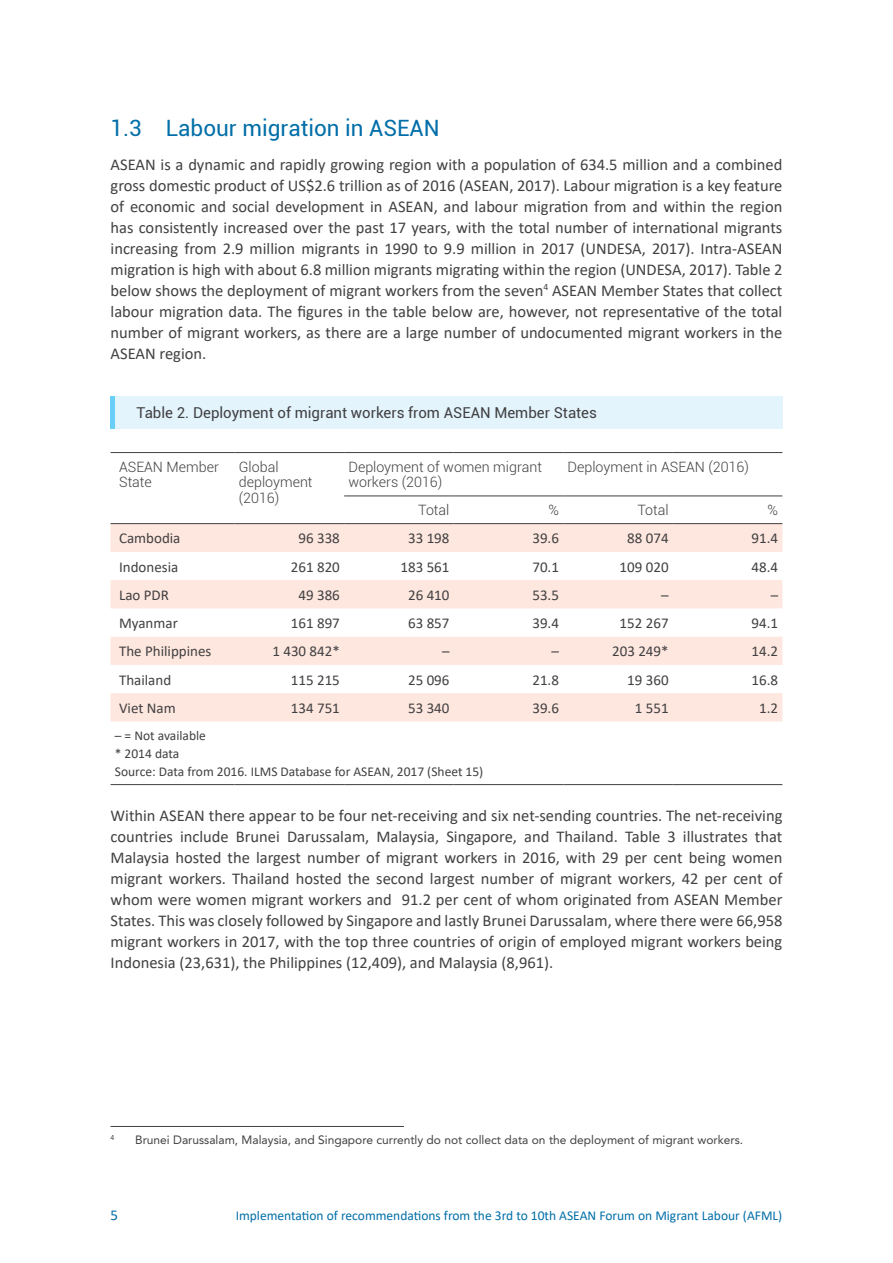
<style>
.page{position:relative;width:893px;height:1263px;background:#fff}
.page>*{position:absolute;margin:0;border:0;box-sizing:border-box;transform-origin:0 0}
._1_1{font:22.5px "Roboto";color:#006ea8}
.TEXT_10{font:16.5px/21px "Calibri";color:#414042;text-align:justify}
.TABLE_TEXT_10{font:15px "Calibri";color:#414042}
.TOC_TABLE{font:15px "Roboto";color:#414042}
.t1{font:15px "Calibri";color:#006ea8}
.TABLE_TOP{font:300 14.25px/15.8px "Roboto";color:#414042}
.t2{font:13.5px "Calibri";color:#006ea8}
.source{font:13.5px "Calibri";color:#414042}
.footnote{font:12px "Avenir LT Std";color:#414042}
.footnote-2{font:7.05px "Avenir LT Std";color:#414042}
</style>
<div class="page">
<div style="left:111px;top:397px;width:671px;height:32px;background:#e3f4fd"></div>
<hr style="left:111px;top:397px;width:4px;height:32px;background:#6acff6">
<svg style="left:111px;top:524px;width:671px;height:197px;fill:#fee7de"></svg>
<hr style="left:111px;top:784px;width:124px;height:1px;background:#414042">
<hr style="left:235px;top:784px;width:109px;height:1px;background:#414042">
<hr style="left:344px;top:784px;width:110px;height:1px;background:#414042">
<hr style="left:454px;top:784px;width:109px;height:1px;background:#414042">
<hr style="left:563px;top:784px;width:110px;height:1px;background:#414042">
<hr style="left:673px;top:784px;width:109px;height:1px;background:#414042">
<hr style="left:111px;top:452px;width:124px;height:1px;background:#414042">
<hr style="left:235px;top:452px;width:109px;height:1px;background:#414042">
<hr style="left:111px;top:523px;width:124px;height:1px;background:#414042">
<hr style="left:235px;top:523px;width:109px;height:1px;background:#414042">
<hr style="left:344px;top:452px;width:110px;height:1px;background:#414042">
<hr style="left:454px;top:452px;width:109px;height:1px;background:#414042">
<hr style="left:563px;top:452px;width:110px;height:1px;background:#414042">
<hr style="left:673px;top:452px;width:109px;height:1px;background:#414042">
<hr style="left:344px;top:495px;width:110px;height:1px;background:#414042">
<hr style="left:454px;top:495px;width:109px;height:1px;background:#414042">
<hr style="left:563px;top:495px;width:110px;height:1px;background:#414042">
<hr style="left:673px;top:495px;width:109px;height:1px;background:#414042">
<hr style="left:344px;top:523px;width:110px;height:1px;background:#414042">
<hr style="left:454px;top:523px;width:109px;height:1px;background:#414042">
<hr style="left:563px;top:523px;width:110px;height:1px;background:#414042">
<hr style="left:673px;top:523px;width:109px;height:1px;background:#414042">
<hr style="left:111px;top:1126px;width:293px;height:1px;background:#414042">
<p class="_1_1" style="left:111px;top:112px;width:331px">1.3 Labour migration in ASEAN</p>
<p class="TEXT_10" style="left:111px;top:153px;width:673px">ASEAN is a dynamic and rapidly growing region with a population of 634.5 million and a combined gross domestic product of US$2.6 trillion as of 2016 (ASEAN, 2017). Labour migration is a key feature of economic and social development in ASEAN, and labour migration from and within the region has consistently increased over the past 17 years, with the total number of international migrants increasing from 2.9 million migrants in 1990 to 9.9 million in 2017 (UNDESA, 2017). Intra-ASEAN migration is high with about 6.8 million migrants migrating within the region (UNDESA, 2017). Table 2 below shows the deployment of migrant workers from the seven<sup>4</sup> ASEAN Member States that collect labour migration data. The figures in the table below are, however, not representative of the total number of migrant workers, as there are a large number of undocumented migrant workers in the ASEAN region.</p>
<p class="TOC_TABLE" style="left:137px;top:402px;width:462px">Table 2. Deployment of migrant workers from ASEAN Member States</p>
<p class="TABLE_TOP" style="left:119px;top:458px;width:101px">ASEAN Member<br>State</p>
<p class="TABLE_TOP" style="left:239px;top:458px;width:75px">Global deployment (2016)</p>
<p class="TABLE_TOP" style="left:348px;top:458px;width:195px">Deployment of women migrant workers (2016)</p>
<p class="TABLE_TOP" style="left:567px;top:458px;width:183px">Deployment in ASEAN (2016)</p>
<p class="TABLE_TOP" style="left:418px;top:502px;width:33px">Total</p>
<p class="TABLE_TOP" style="left:548px;top:502px;width:12px">%</p>
<p class="TABLE_TOP" style="left:637px;top:502px;width:33px">Total</p>
<p class="TABLE_TOP" style="left:768px;top:502px;width:12px">%</p>
<p class="TABLE_TEXT_10" style="left:119px;top:528px;width:63px">Cambodia</p>
<p class="TABLE_TEXT_10" style="left:298px;top:528px;width:43px">96 338</p>
<p class="TABLE_TEXT_10" style="left:408px;top:528px;width:43px">33 198</p>
<p class="TABLE_TEXT_10" style="left:532px;top:528px;width:28px">39.6</p>
<p class="TABLE_TEXT_10" style="left:627px;top:528px;width:43px">88 074</p>
<p class="TABLE_TEXT_10" style="left:752px;top:528px;width:28px">91.4</p>
<p class="TABLE_TEXT_10" style="left:119px;top:556px;width:61px">Indonesia</p>
<p class="TABLE_TEXT_10" style="left:291px;top:556px;width:51px">261 820</p>
<p class="TABLE_TEXT_10" style="left:400px;top:556px;width:51px">183 561</p>
<p class="TABLE_TEXT_10" style="left:532px;top:556px;width:28px">70.1</p>
<p class="TABLE_TEXT_10" style="left:620px;top:556px;width:51px">109 020</p>
<p class="TABLE_TEXT_10" style="left:752px;top:556px;width:28px">48.4</p>
<p class="TABLE_TEXT_10" style="left:119px;top:584px;width:51px">Lao PDR</p>
<p class="TABLE_TEXT_10" style="left:298px;top:584px;width:43px">49 386</p>
<p class="TABLE_TEXT_10" style="left:408px;top:584px;width:43px">26 410</p>
<p class="TABLE_TEXT_10" style="left:532px;top:584px;width:28px">53.5</p>
<p class="TABLE_TEXT_10" style="left:661px;top:584px;width:9px">–</p>
<p class="TABLE_TEXT_10" style="left:771px;top:584px;width:9px">–</p>
<p class="TABLE_TEXT_10" style="left:119px;top:613px;width:60px">Myanmar</p>
<p class="TABLE_TEXT_10" style="left:291px;top:613px;width:51px">161 897</p>
<p class="TABLE_TEXT_10" style="left:408px;top:613px;width:43px">63 857</p>
<p class="TABLE_TEXT_10" style="left:532px;top:613px;width:28px">39.4</p>
<p class="TABLE_TEXT_10" style="left:620px;top:613px;width:51px">152 267</p>
<p class="TABLE_TEXT_10" style="left:752px;top:613px;width:28px">94.1</p>
<p class="TABLE_TEXT_10" style="left:119px;top:641px;width:94px">The Philippines</p>
<p class="TABLE_TEXT_10" style="left:272px;top:641px;width:69px">1 430 842*</p>
<p class="TABLE_TEXT_10" style="left:442px;top:641px;width:9px">–</p>
<p class="TABLE_TEXT_10" style="left:552px;top:641px;width:9px">–</p>
<p class="TABLE_TEXT_10" style="left:612px;top:641px;width:58px">203 249*</p>
<p class="TABLE_TEXT_10" style="left:752px;top:641px;width:28px">14.2</p>
<p class="TABLE_TEXT_10" style="left:119px;top:669px;width:54px">Thailand</p>
<p class="TABLE_TEXT_10" style="left:291px;top:669px;width:51px">115 215</p>
<p class="TABLE_TEXT_10" style="left:408px;top:669px;width:43px">25 096</p>
<p class="TABLE_TEXT_10" style="left:532px;top:669px;width:28px">21.8</p>
<p class="TABLE_TEXT_10" style="left:627px;top:669px;width:43px">19 360</p>
<p class="TABLE_TEXT_10" style="left:752px;top:669px;width:28px">16.8</p>
<p class="TABLE_TEXT_10" style="left:119px;top:697px;width:58px">Viet Nam</p>
<p class="TABLE_TEXT_10" style="left:291px;top:697px;width:51px">134 751</p>
<p class="TABLE_TEXT_10" style="left:408px;top:697px;width:43px">53 340</p>
<p class="TABLE_TEXT_10" style="left:532px;top:697px;width:28px">39.6</p>
<p class="TABLE_TEXT_10" style="left:635px;top:697px;width:35px">1 551</p>
<p class="TABLE_TEXT_10" style="left:759px;top:697px;width:20px">1.2</p>
<p class="source" style="left:115px;top:726px;width:93px">– = Not available</p>
<p class="source" style="left:115px;top:744px;width:66px">* 2014 data</p>
<p class="source" style="left:115px;top:762px;width:370px">Source: Data from 2016. ILMS Database for ASEAN, 2017 (Sheet 15)</p>
<p class="TEXT_10" style="left:111px;top:805px;width:673px">Within ASEAN there appear to be four net-receiving and six net-sending countries. The net-receiving countries include Brunei Darussalam, Malaysia, Singapore, and Thailand. Table 3 illustrates that Malaysia hosted the largest number of migrant workers in 2016, with 29 per cent being women migrant workers. Thailand hosted the second largest number of migrant workers, 42 per cent of whom were women migrant workers and 91.2 per cent of whom originated from ASEAN Member States. This was closely followed by Singapore and lastly Brunei Darussalam, where there were 66,958 migrant workers in 2017, with the top three countries of origin of employed migrant workers being Indonesia (23,631), the Philippines (12,409), and Malaysia (8,961).</p>
<p class="footnote-2" style="left:111px;top:1133px;width:5px">4</p>
<p class="footnote" style="left:135px;top:1133px;width:609px">Brunei Darussalam, Malaysia, and Singapore currently do not collect data on the deployment of migrant workers.</p>
<p class="t1" style="left:111px;top:1205px;width:9px">5</p>
<p class="t2" style="left:236px;top:1206px;width:548px">Implementation of recommendations from the 3rd to 10th ASEAN Forum on Migrant Labour (AFML)</p>
</div>
